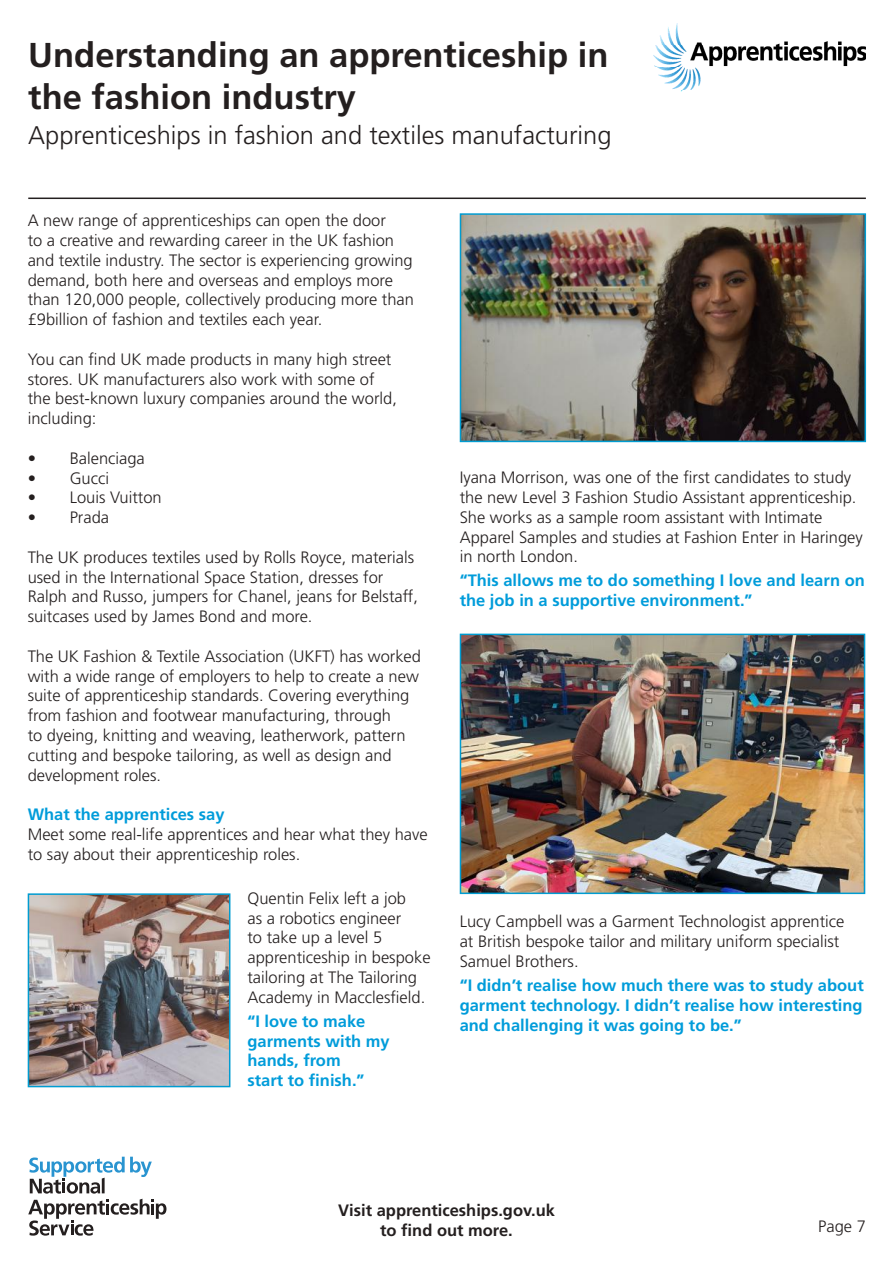
<style>
.page{position:relative;width:893px;height:1263px;background:#fff}
.page>*{position:absolute;margin:0;border:0;box-sizing:border-box;transform-origin:0 0}
.t1{font:700 34.5px/41.4px "Frutiger";color:#241f1f}
.t2{font:300 25.5px "Frutiger";color:#241f1f}
.t3{font:300 16.5px/19.8px "Frutiger";color:#241f1f}
.t4{font:700 16.5px/19.8px "Frutiger";color:#009cda}
.t5{font:700 16.5px/19.8px "Frutiger";color:#241f1f;text-align:center}
</style>
<div class="page">
<hr style="left:28px;top:198px;width:838px;height:1px;background:#241f1f">
<img style="left:653px;top:23px;width:213px;height:69px">
<svg style="left:28px;top:1199px;width:138px;height:36px"></svg>
<svg style="left:29px;top:1157px;width:123px;height:36px"></svg>
<img style="left:31px;top:896px;width:196px;height:188px">
<div style="left:28px;top:893px;width:202px;height:194px;border:2px solid #009cd1"></div>
<img style="left:463px;top:216px;width:400px;height:223px">
<div style="left:460px;top:213px;width:406px;height:229px;border:2px solid #009cd1"></div>
<img style="left:463px;top:637px;width:399px;height:254px">
<div style="left:460px;top:634px;width:405px;height:260px;border:2px solid #009cd1"></div>
<h1 class="t1" style="left:28px;top:35px;width:582px">Understanding an apprenticeship in the fashion industry</h1>
<h2 class="t2" style="left:28px;top:120px;width:585px">Apprenticeships in fashion and textiles manufacturing</h2>
<p class="t3" style="left:28px;top:211px;width:388px">A new range of apprenticeships can open the door<br>to a creative and rewarding career in the UK fashion and textile industry. The sector is experiencing growing demand, both here and overseas and employs more than 120,000 people, collectively producing more than £9billion of fashion and textiles each year.</p>
<p class="t3" style="left:28px;top:349px;width:371px">You can find UK made products in many high street stores. UK manufacturers also work with some of the best-known luxury companies around the world, including:</p>
<p class="t3" style="left:28px;top:448px;width:119px">• Balenciaga</p>
<p class="t3" style="left:28px;top:468px;width:83px">• Gucci</p>
<p class="t3" style="left:28px;top:488px;width:135px">• Louis Vuitton</p>
<p class="t3" style="left:28px;top:508px;width:83px">• Prada</p>
<p class="t3" style="left:28px;top:547px;width:392px">The UK produces textiles used by Rolls Royce, materials used in the International Space Station, dresses for Ralph and Russo, jumpers for Chanel, jeans for Belstaff, suitcases used by James Bond and more.</p>
<p class="t3" style="left:28px;top:646px;width:395px">The UK Fashion &amp; Textile Association (UKFT) has worked with a wide range of employers to help to create a new suite of apprenticeship standards. Covering everything from fashion and footwear manufacturing, through<br>to dyeing, knitting and weaving, leatherwork, pattern cutting and bespoke tailoring, as well as design and development roles.</p>
<p class="t4" style="left:28px;top:805px;width:198px">What the apprentices say</p>
<p class="t3" style="left:28px;top:824px;width:402px">Meet some real-life apprentices and hear what they have to say about their apprenticeship roles.</p>
<p class="t3" style="left:247px;top:888px;width:185px">Quentin Felix left a job<br>as a robotics engineer<br>to take up a level 5 apprenticeship in bespoke tailoring at The Tailoring<br>Academy in Macclesfield.</p>
<p class="t4" style="left:247px;top:1011px;width:144px">“I love to make garments with my hands, from<br>start to finish.”</p>
<p class="t3" style="left:460px;top:467px;width:405px">Iyana Morrison, was one of the first candidates to study the new Level 3 Fashion Studio Assistant apprenticeship.<br>She works as a sample room assistant with Intimate Apparel Samples and studies at Fashion Enter in Haringey in north London.</p>
<p class="t4" style="left:460px;top:571px;width:407px">“This allows me to do something I love and learn on the job in a supportive environment.”</p>
<p class="t3" style="left:460px;top:912px;width:386px">Lucy Campbell was a Garment Technologist apprentice at British bespoke tailor and military uniform specialist<br>Samuel Brothers.</p>
<p class="t4" style="left:460px;top:975px;width:406px;text-align:justify">“I didn’t realise how much there was to study about garment technology. I didn’t realise how interesting and challenging it was going to be.”</p>
<p class="t5" style="left:338px;top:1200px;width:218px">Visit apprenticeships.gov.uk to find out more.</p>
<p class="t3" style="left:818px;top:1217px;width:49px">Page 7</p>
</div>
